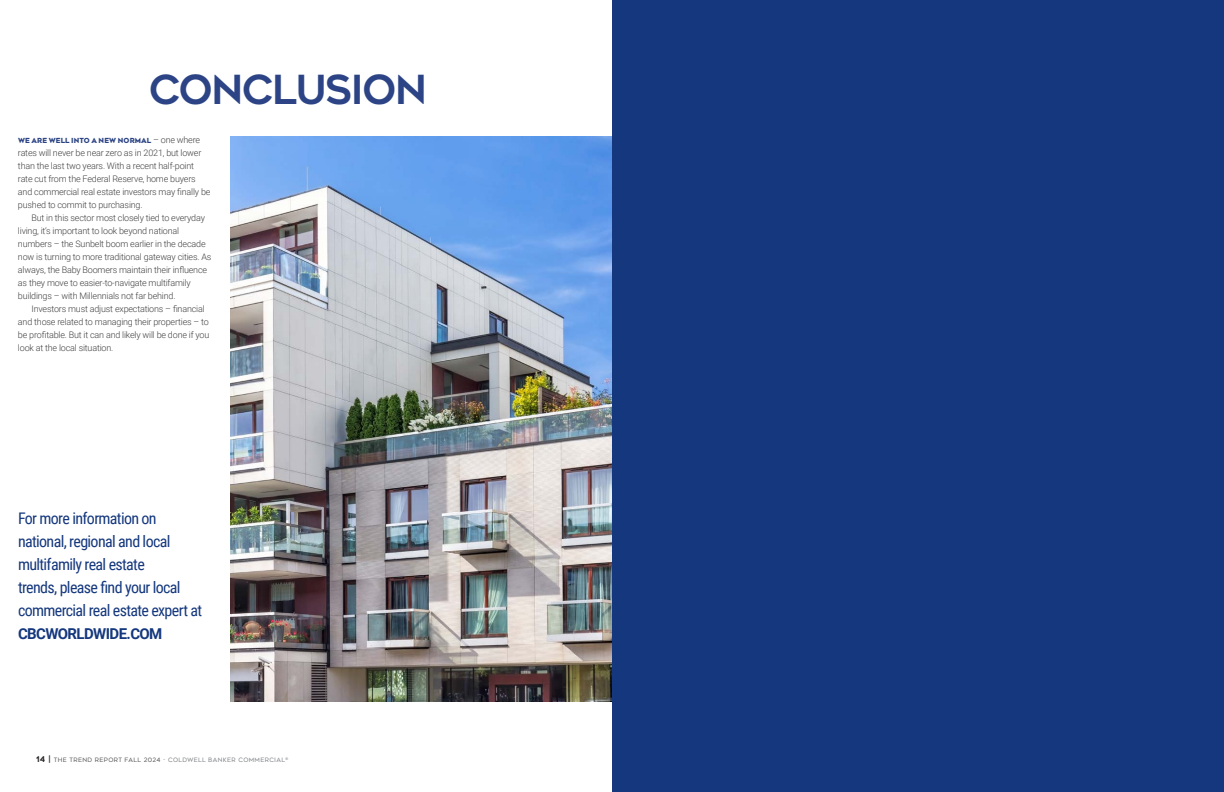
<style>
.page{position:relative;width:1224px;height:792px;background:#fff}
.page>*{position:absolute;margin:0;border:0;box-sizing:border-box;transform-origin:0 0}
.t1{font:700 40px "Geometos Neue";letter-spacing:-.03em;color:#2c4485}
.t2{font:16px/23px "Roboto Condensed";letter-spacing:-.04em;color:#14377d}
.t3{font:700 15px "Roboto";letter-spacing:-.04em;color:#14377d}
.t4{font:300 9px/13px "Roboto";letter-spacing:-.02em;color:#414042}
.t5{font:800 7px "Geometos Neue";letter-spacing:.01em;color:#2c4485}
.t6{font:6px "Geometos Neue";letter-spacing:.065em;color:#808285}
.s1{font-family:"Roboto";font-weight:300;font-size:9px;color:#414042}
.s2{font-weight:700;font-size:8px;color:#231f20}
.s3{color:#58595b}
</style>
<div class="page">
<img style="left:230px;top:137px;width:382px;height:564px">
<div style="left:612px;top:0;width:612px;height:792px;background:#14377d"></div>
<h1 class="t1" style="left:149px;top:66px;width:279px">CONCLUSION</h1>
<p class="t5" style="left:18px;top:137px;width:184px">WE ARE WELL INTO A NEW NORMAL <span class="s1">– one where</span></p>
<p class="t4" style="left:18px;top:146px;width:194px">rates will never be near zero as in 2021, but lower than the last two years. With a recent half-point rate cut from the Federal Reserve, home buyers and commercial real estate investors may finally be pushed to commit to purchasing.</p>
<p class="t4" style="left:18px;top:211px;width:195px;text-indent:14px">But in this sector most closely tied to everyday living, it’s important to look beyond national numbers – the Sunbelt boom earlier in the decade now is turning to more traditional gateway cities. As always, the Baby Boomers maintain their influence as they move to easier-to-navigate multifamily buildings – with Millennials not far behind.</p>
<p class="t4" style="left:18px;top:302px;width:193px;text-indent:14px">Investors must adjust expectations – financial and those related to managing their properties – to be profitable. But it can and likely will be done if you look at the local situation.</p>
<h2 class="t2" style="left:18px;top:506px;width:186px">For more information on national, regional and local multifamily real estate<br>trends, please find your local commercial real estate expert at</h2>
<h3 class="t3" style="left:18px;top:623px;width:146px">CBCWORLDWIDE.COM</h3>
<p class="t6" style="left:36px;top:756px;width:254px"><span class="s2">14 |</span> <span class="s3">THE TREND REPORT fall 2024</span> - COLDWELL BANKER COMMERCIAL<sup>®</sup></p>
</div>
